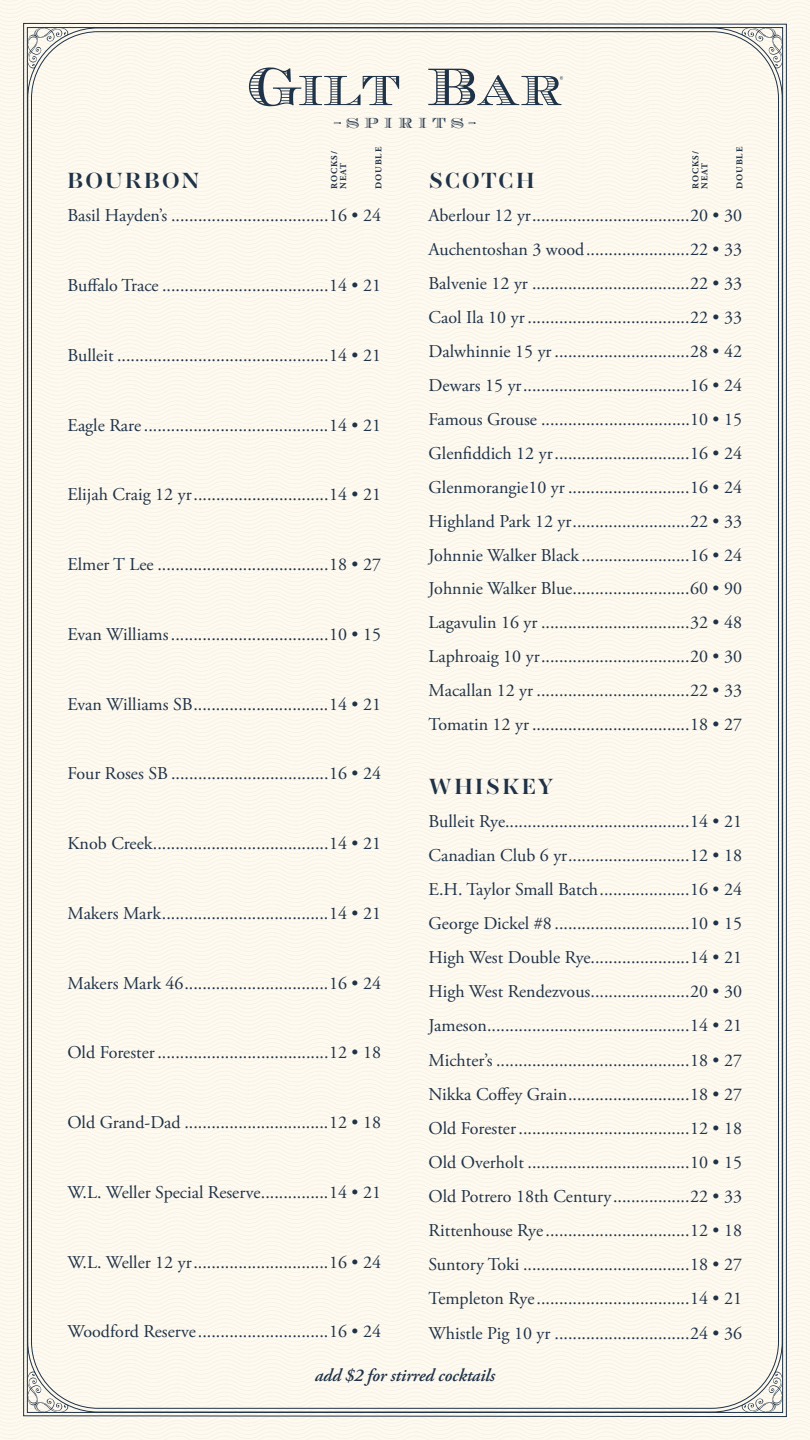
<style>
.page{position:relative;width:810px;height:1440px;background:#fff}
.page>*{position:absolute;margin:0;border:0;box-sizing:border-box;transform-origin:0 0}
.t1{font:700 22.5px "AW Conqueror Std Didot";letter-spacing:.1em;color:#1e3248}
.t2{font:18px/33.9px "Adobe Garamond Pro";color:#1e3248;text-align:justify}
.t3{font:italic 600 18px "Adobe Garamond Pro";letter-spacing:-.01em;color:#1e3248}
.t4{font:15px "Currency";letter-spacing:.3em;color:#1e3248}
.t5{font:700 9px/9px "Adobe Garamond Pro";letter-spacing:.1em;color:#1e3248}
</style>
<div class="page">
<div style="left:23px;top:23px;width:764px;height:1394px;background:#fffaef"></div>
<svg style="left:249px;top:67px;width:150px;height:39px"></svg>
<svg style="left:428px;top:69px;width:135px;height:36px"></svg>
<p class="t4" style="left:334px;top:115px;width:144px">-SPIRITS-</p>
<p class="t5" style="left:330px;top:189px;width:39px;rotate:-90deg">ROCKS/<br>NEAT</p>
<p class="t5" style="left:374px;top:189px;width:43px;rotate:-90deg">DOUBLE</p>
<p class="t5" style="left:691px;top:189px;width:39px;rotate:-90deg">ROCKS/<br>NEAT</p>
<p class="t5" style="left:735px;top:189px;width:43px;rotate:-90deg">DOUBLE</p>
<p class="t1" style="left:68px;top:170px;width:133px">BOURBON</p>
<p class="t2" style="left:68px;top:199px;width:315px">Basil Hayden’s ...................................16 • 24</p>
<p class="t1" style="left:429px;top:170px;width:108px">SCOTCH</p>
<p class="t2" style="left:429px;top:199px;width:315px">Aberlour 12 yr...................................20 • 30<br>Auchentoshan 3 wood.......................22 • 33<br>Balvenie 12 yr ...................................22 • 33<br>Caol Ila 10 yr ....................................22 • 33<br>Dalwhinnie 15 yr ..............................28 • 42<br>Dewars 15 yr.....................................16 • 24<br>Famous Grouse .................................10 • 15<br>Glenfiddich 12 yr..............................16 • 24<br>Glenmorangie10 yr ...........................16 • 24<br>Highland Park 12 yr..........................22 • 33<br>Johnnie Walker Black ........................16 • 24<br>Johnnie Walker Blue..........................60 • 90<br>Lagavulin 16 yr .................................32 • 48<br>Laphroaig 10 yr.................................20 • 30<br>Macallan 12 yr ..................................22 • 33<br>Tomatin 12 yr ...................................18 • 27</p>
<p class="t2" style="left:68px;top:269px;width:315px">Buffalo Trace .....................................14 • 21</p>
<p class="t2" style="left:68px;top:339px;width:315px">Bulleit ...............................................14 • 21</p>
<p class="t2" style="left:68px;top:408px;width:315px">Eagle Rare .........................................14 • 21</p>
<p class="t2" style="left:68px;top:478px;width:315px">Elijah Craig 12 yr..............................14 • 21</p>
<p class="t2" style="left:68px;top:548px;width:315px">Elmer T Lee ......................................18 • 27</p>
<p class="t2" style="left:68px;top:618px;width:315px">Evan Williams...................................10 • 15</p>
<p class="t2" style="left:68px;top:687px;width:315px">Evan Williams SB..............................14 • 21</p>
<p class="t2" style="left:68px;top:757px;width:315px">Four Roses SB ...................................16 • 24</p>
<p class="t2" style="left:68px;top:827px;width:315px">Knob Creek.......................................14 • 21</p>
<p class="t2" style="left:68px;top:897px;width:315px">Makers Mark.....................................14 • 21</p>
<p class="t2" style="left:68px;top:966px;width:315px">Makers Mark 46................................16 • 24</p>
<p class="t2" style="left:68px;top:1036px;width:315px">Old Forester......................................12 • 18</p>
<p class="t2" style="left:68px;top:1106px;width:315px">Old Grand-Dad ................................12 • 18</p>
<p class="t2" style="left:68px;top:1176px;width:315px">W.L. Weller Special Reserve...............14 • 21</p>
<p class="t2" style="left:68px;top:1245px;width:315px">W.L. Weller 12 yr..............................16 • 24</p>
<p class="t2" style="left:68px;top:1315px;width:315px">Woodford Reserve.............................16 • 24</p>
<p class="t1" style="left:429px;top:775px;width:126px">WHISKEY</p>
<p class="t2" style="left:429px;top:805px;width:315px;line-height:34.1px">Bulleit Rye.........................................14 • 21<br>Canadian Club 6 yr...........................12 • 18<br>E.H. Taylor Small Batch....................16 • 24<br>George Dickel #8 ..............................10 • 15<br>High West Double Rye......................14 • 21<br>High West Rendezvous......................20 • 30<br>Jameson.............................................14 • 21<br>Michter’s ...........................................18 • 27<br>Nikka Coffey Grain...........................18 • 27<br>Old Forester......................................12 • 18<br>Old Overholt ....................................10 • 15<br>Old Potrero 18th Century.................22 • 33<br>Rittenhouse Rye................................12 • 18<br>Suntory Toki .....................................18 • 27<br>Templeton Rye..................................14 • 21<br>Whistle Pig 10 yr ..............................24 • 36</p>
<p class="t3" style="left:315px;top:1365px;width:182px">add $2 for stirred cocktails</p>
</div>
